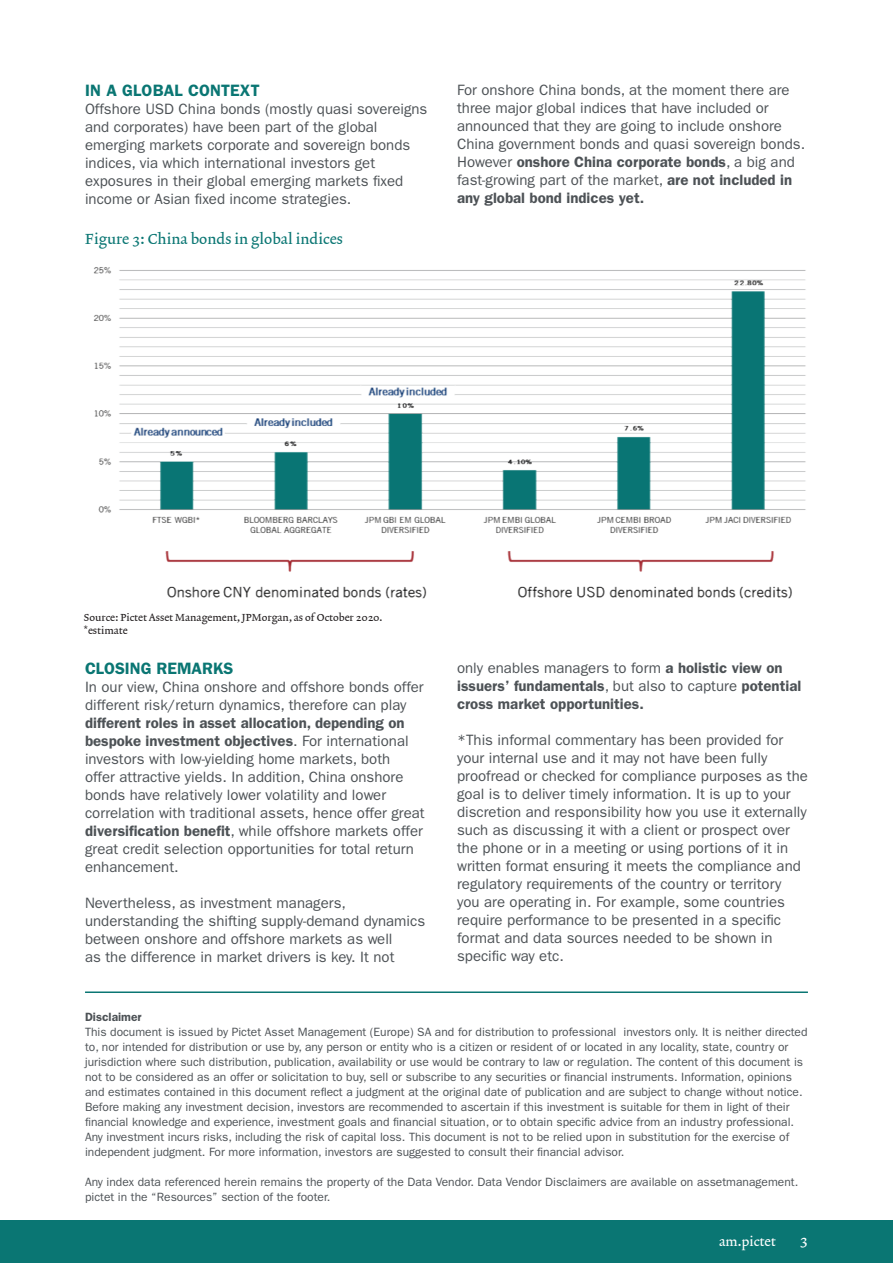
<style>
.page{position:relative;width:893px;height:1263px;background:#fff}
.page>*{position:absolute;margin:0;border:0;box-sizing:border-box;transform-origin:0 0}
.t1{font:600 16.5px "ITC Franklin Gothic Std";letter-spacing:.005em;color:#0a7673}
.t2{font:15px/18px "ITC Franklin Gothic Std";color:#4d5256}
.t3{font:600 15px/18px "ITC Franklin Gothic Std";color:#4d5256}
.t4{font:15px "Lexicon No 2 Roman A Med";color:#0a7673}
.t5{font:15px "Lexicon No 2 Roman A Med";color:#fff}
.t6{font:13.5px "Lexicon No 2 Roman A Med";color:#fff}
.t7{font:12px/15px "ITC Franklin Gothic Std";color:#4d5256}
.t8{font:600 12px "ITC Franklin Gothic Std";color:#4d5256}
.t9{font:10.5px/12.6px "Lexicon No 2 Roman A Med";color:#231f20}
.s1{font-weight:600}
.s2{font-weight:400}
</style>
<div class="page">
<hr style="left:85px;top:991px;width:723px;height:2px;background:#0a7673">
<div style="left:0;top:1220px;width:893px;height:43px;background:#0a7673"></div>
<img style="left:93px;top:267px;width:713px;height:332px">
<p class="t1" style="left:85px;top:81px;width:176px">IN A GLOBAL CONTEXT</p>
<p class="t2" style="left:85px;top:100px;width:344px">Offshore USD China bonds (mostly quasi sovereigns and corporates) have been part of the global emerging markets corporate and sovereign bonds indices, via which international investors get exposures in their global emerging markets fixed income or Asian fixed income strategies.</p>
<p class="t4" style="left:85px;top:230px;width:259px">Figure 3: China bonds in global indices</p>
<p class="t2" style="left:457px;top:81px;width:350px">For onshore China bonds, at the moment there are three major global indices that have included or announced that they are going to include onshore China government bonds and quasi sovereign bonds.<br>However <span class="s1">onshore China corporate bonds</span>, a big and fast-growing part of the market, <span class="s1">are not included in any global bond indices yet.</span></p>
<p class="t9" style="left:84px;top:612px;width:300px">Source: Pictet Asset Management, JPMorgan, as of October 2020. *estimate</p>
<p class="t1" style="left:85px;top:658px;width:150px">CLOSING REMARKS</p>
<p class="t2" style="left:85px;top:678px;width:340px">In our view, China onshore and offshore bonds offer different risk/return dynamics, therefore can play</p>
<p class="t2" style="left:85px;top:714px;width:341px"><span class="s1">different roles in asset allocation, depending on bespoke investment objectives</span>. For international investors with low-yielding home markets, both<br>offer attractive yields. In addition, China onshore bonds have relatively lower volatility and lower correlation with traditional assets, hence offer great <span class="s1">diversification benefit</span>, while offshore markets offer great credit selection opportunities for total return enhancement.</p>
<p class="t2" style="left:85px;top:894px;width:342px">Nevertheless, as investment managers, understanding the shifting supply-demand dynamics between onshore and offshore markets as well<br>as the difference in market drivers is key. It not</p>
<p class="t3" style="left:457px;top:658px;width:346px"><span class="s2">only enables managers to form</span> a holistic view on issuers’ fundamentals<span class="s2">, but also to capture</span> potential cross market opportunities.</p>
<p class="t2" style="left:457px;top:731px;width:352px">*This informal commentary has been provided for your internal use and it may not have been fully proofread or checked for compliance purposes as the goal is to deliver timely information. It is up to your discretion and responsibility how you use it externally such as discussing it with a client or prospect over the phone or in a meeting or using portions of it in written format ensuring it meets the compliance and regulatory requirements of the country or territory<br>you are operating in. For example, some countries require performance to be presented in a specific format and data sources needed to be shown in specific way etc.</p>
<p class="t8" style="left:85px;top:1009px;width:58px">Disclaimer</p>
<p class="t7" style="left:85px;top:1024px;width:724px">This document is issued by Pictet Asset Management (Europe) SA and for distribution to professional investors only. It is neither directed to, nor intended for distribution or use by, any person or entity who is a citizen or resident of or located in any locality, state, country or jurisdiction where such distribution, publication, availability or use would be contrary to law or regulation. The content of this document is not to be considered as an offer or solicitation to buy, sell or subscribe to any securities or financial instruments. Information, opinions and estimates contained in this document reflect a judgment at the original date of publication and are subject to change without notice.<br>Before making any investment decision, investors are recommended to ascertain if this investment is suitable for them in light of their financial knowledge and experience, investment goals and financial situation, or to obtain specific advice from an industry professional.<br>Any investment incurs risks, including the risk of capital loss. This document is not to be relied upon in substitution for the exercise of independent judgment. For more information, investors are suggested to consult their financial advisor.</p>
<p class="t7" style="left:85px;top:1174px;width:715px">Any index data referenced herein remains the property of the Data Vendor. Data Vendor Disclaimers are available on assetmanagement. pictet in the “Resources” section of the footer.</p>
<p class="t6" style="left:719px;top:1234px;width:58px">am.pictet</p>
<p class="t5" style="left:800px;top:1231px;width:10px">3</p>
</div>
